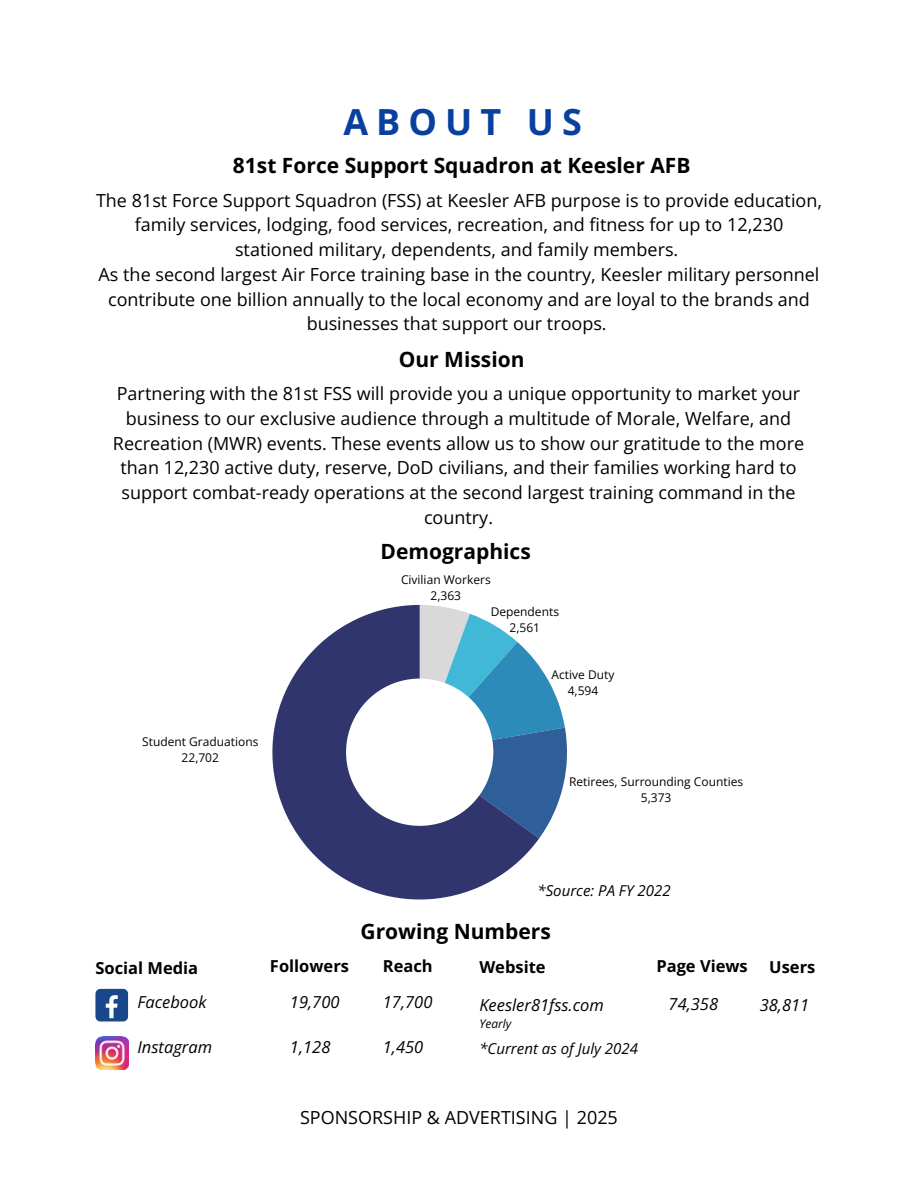
<style>
.page{position:relative;width:918px;height:1188px;background:#fff}
.page>*{position:absolute;margin:0;border:0;box-sizing:border-box;transform-origin:0 0}
.t1{font:700 36px "Open Sans";letter-spacing:.225em;color:#093f9f}
.t2{font:700 21px "Open Sans";color:#000}
.t3{font:18px/24.8px "Open Sans";color:#000;text-align:center}
.t4{font:italic 16.5px "Open Sans";color:#000}
.t5{font:700 16.5px "Open Sans";color:#000}
.t6{font:italic 15px "Open Sans";color:#000}
.t7{font:12px/16px "Open Sans";color:#000;text-align:center}
.t8{font:italic 12px "Open Sans";color:#000}
</style>
<div class="page">
<div style="left:95px;top:989px;width:33px;height:32px;background:#1a4789;border-radius:5px"></div>
<svg style="left:106px;top:995px;width:12px;height:23px"></svg>
<img style="left:95px;top:1037px;width:33px;height:32px">
<svg style="left:539px;top:666px;width:28px;height:172px"></svg>
<svg style="left:272px;top:605px;width:267px;height:295px"></svg>
<h1 class="t1" style="left:343px;top:97px;width:240px">ABOUT US</h1>
<p class="t2" style="left:233px;top:151px;width:459px">81st Force Support Squadron at Keesler AFB</p>
<p class="t3" style="left:96px;top:187px;width:728px">The 81st Force Support Squadron (FSS) at Keesler AFB purpose is to provide education, family services, lodging, food services, recreation, and fitness for up to 12,230 stationed military, dependents, and family members.<br>As the second largest Air Force training base in the country, Keesler military personnel contribute one billion annually to the local economy and are loyal to the brands and businesses that support our troops.</p>
<p class="t2" style="left:399px;top:345px;width:127px">Our Mission</p>
<p class="t3" style="left:113px;top:381px;width:693px">Partnering with the 81st FSS will provide you a unique opportunity to market your business to our exclusive audience through a multitude of Morale, Welfare, and Recreation (MWR) events. These events allow us to show our gratitude to the more than 12,230 active duty, reserve, DoD civilians, and their families working hard to support combat-ready operations at the second largest training command in the country.</p>
<p class="t2" style="left:381px;top:537px;width:152px">Demographics</p>
<p class="t7" style="left:401px;top:571px;width:91px">Civilian Workers<br>2,363</p>
<p class="t7" style="left:142px;top:734px;width:118px">Student Graduations<br>22,702</p>
<p class="t7" style="left:491px;top:603px;width:70px">Dependents<br>2,561</p>
<p class="t7" style="left:552px;top:666px;width:64px">Active Duty<br>4,594</p>
<p class="t7" style="left:569px;top:773px;width:176px">Retirees, Surrounding Counties<br>5,373</p>
<p class="t5" style="left:95px;top:956px;width:104px">Social Media</p>
<p class="t4" style="left:138px;top:990px;width:71px">Facebook</p>
<p class="t4" style="left:138px;top:1035px;width:76px">Instagram</p>
<p class="t6" style="left:537px;top:881px;width:135px">*Source: PA FY 2022</p>
<p class="t2" style="left:361px;top:917px;width:192px">Growing Numbers</p>
<p class="t5" style="left:479px;top:956px;width:68px">Website</p>
<p class="t4" style="left:479px;top:993px;width:126px">Keesler81fss.com</p>
<p class="t8" style="left:479px;top:1015px;width:34px">Yearly</p>
<p class="t5" style="left:270px;top:954px;width:81px">Followers</p>
<p class="t5" style="left:383px;top:954px;width:51px">Reach</p>
<p class="t4" style="left:290px;top:990px;width:51px">19,700</p>
<p class="t4" style="left:290px;top:1035px;width:42px">1,128</p>
<p class="t4" style="left:383px;top:990px;width:51px">17,700</p>
<p class="t4" style="left:383px;top:1035px;width:42px">1,450</p>
<p class="t6" style="left:479px;top:1038px;width:160px">*Current as of July 2024</p>
<p class="t5" style="left:656px;top:954px;width:93px">Page Views</p>
<p class="t5" style="left:769px;top:956px;width:48px">Users</p>
<p class="t4" style="left:669px;top:992px;width:51px">74,358</p>
<p class="t4" style="left:760px;top:994px;width:51px">38,811</p>
<p class="t3" style="left:300px;top:1104px;width:319px">SPONSORSHIP &amp; ADVERTISING | 2025</p>
</div>
